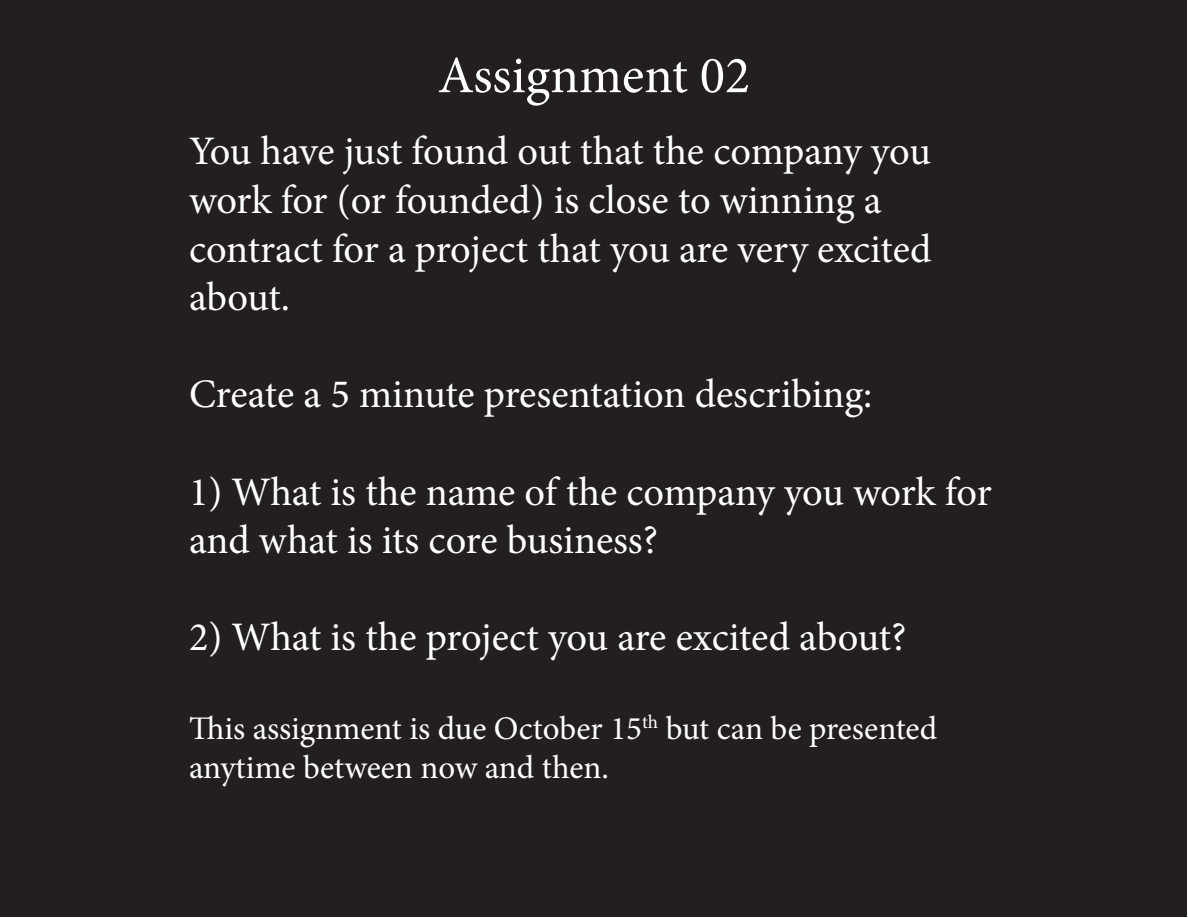
<style>
.page{position:relative;width:1188px;height:918px;background:#fff}
.page>*{position:absolute;margin:0;border:0;box-sizing:border-box;transform-origin:0 0}
.t1{font:52.5px "Minion Pro";color:#fff}
.t2{font:40.5px/48.6px "Minion Pro";letter-spacing:-.005em;color:#fff}
.t3{font:33px/39.6px "Minion Pro";color:#fff}
</style>
<div class="page">
<div style="left:1px;top:1px;width:1186px;height:916px;background:#231f20"></div>
<p class="t1" style="left:438px;top:40px;width:314px">Assignment 02</p>
<p class="t2" style="left:189px;top:127px;width:744px">You have just found out that the company you work for (or founded) is close to winning a contract for a project that you are very excited about.</p>
<p class="t2" style="left:189px;top:370px;width:685px">Create a 5 minute presentation describing:</p>
<p class="t2" style="left:189px;top:468px;width:804px">1) What is the name of the company you work for and what is its core business?</p>
<p class="t2" style="left:189px;top:613px;width:719px">2) What is the project you are excited about?</p>
<p class="t3" style="left:189px;top:708px;width:750px">This assignment is due October 15<sup>th</sup> but can be presented anytime between now and then.</p>
</div>
